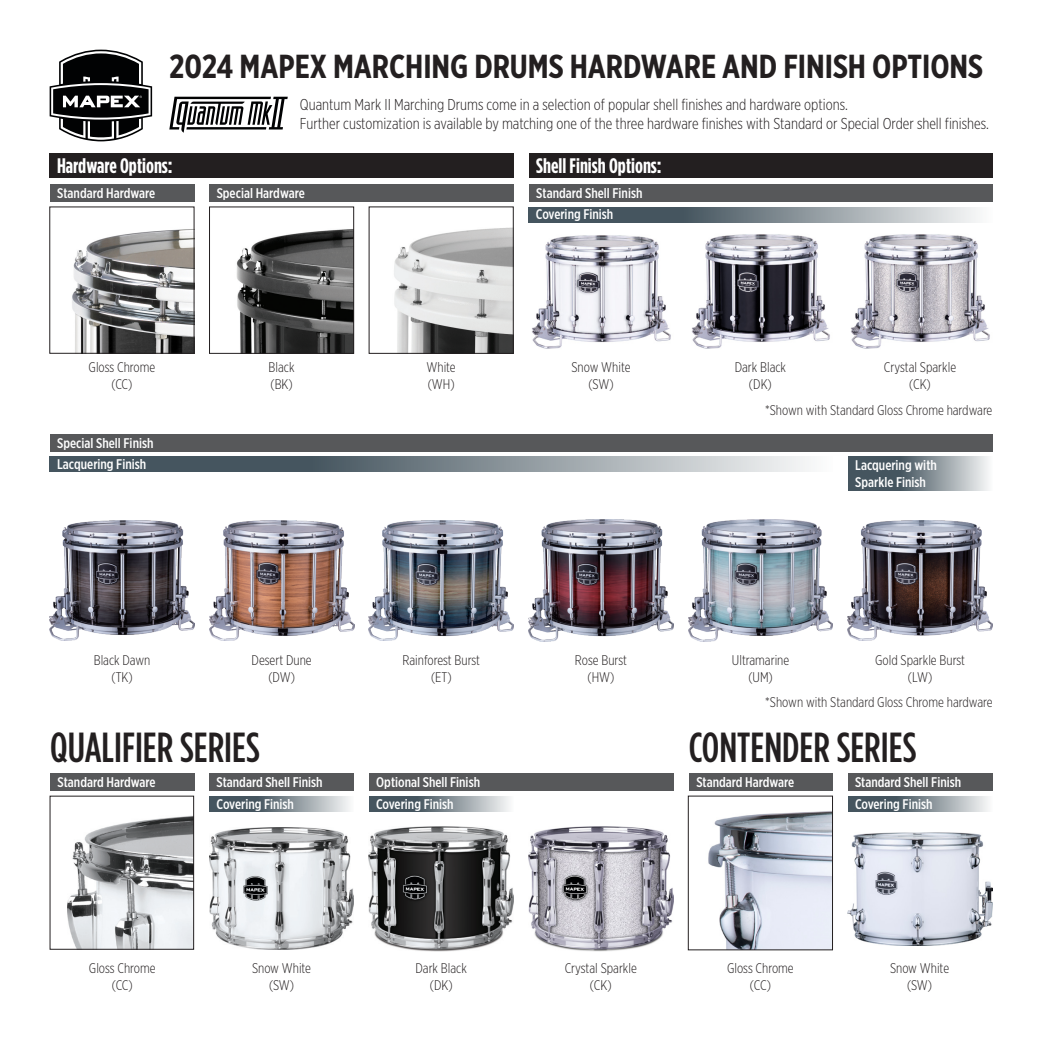
<style>
.page{position:relative;width:1042px;height:1042px;background:#fff}
.page>*{position:absolute;margin:0;border:0;box-sizing:border-box;transform-origin:0 0}
.t1{font:500 42px "Gotham Condensed";color:#231f20}
.t2{font:700 33.25px "Gotham X Narrow";color:#231f20}
.t3{font:700 21px "Gotham Condensed";color:#fff}
.t4{font:300 15.75px "Gotham X Narrow";color:#231f20}
.t5{font:300 14px "Gotham X Narrow";color:#231f20}
.t6{font:500 14px/16.8px "Gotham X Narrow";color:#fff}
</style>
<div class="page">
<svg style="left:50px;top:50px;width:102px;height:91px"></svg>
<svg style="left:169px;top:97px;width:119px;height:36px"></svg>
<div style="left:50px;top:153px;width:464px;height:25px;background:#231f20"></div>
<div style="left:529px;top:153px;width:463px;height:25px;background:#231f20"></div>
<img style="left:72px;top:229px;width:120px;height:122px">
<div style="left:49px;top:207px;width:145px;height:146px;border:1px solid #231f20"></div>
<img style="left:532px;top:235px;width:139px;height:114px">
<img style="left:692px;top:234px;width:138px;height:115px">
<img style="left:851px;top:234px;width:139px;height:115px">
<svg style="left:528px;top:207px;width:450px;height:15px;background:#7e8990"></svg>
<div style="left:529px;top:184px;width:463px;height:18px;background:#57585a"></div>
<div style="left:209px;top:184px;width:305px;height:18px;background:#57585a"></div>
<div style="left:50px;top:184px;width:144px;height:18px;background:#57585a"></div>
<img style="left:236px;top:229px;width:116px;height:123px">
<div style="left:209px;top:207px;width:145px;height:147px;border:1px solid #231f20"></div>
<img style="left:394px;top:227px;width:117px;height:125px">
<div style="left:369px;top:207px;width:144px;height:147px;border:1px solid #231f20"></div>
<div style="left:50px;top:434px;width:942px;height:17px;background:#57585a"></div>
<img style="left:50px;top:520px;width:144px;height:121px">
<img style="left:209px;top:520px;width:145px;height:121px">
<svg style="left:50px;top:456px;width:759px;height:16px;background:#7e8990"></svg>
<svg style="left:848px;top:456px;width:141px;height:35px;background:#7c878e"></svg>
<img style="left:528px;top:519px;width:145px;height:123px">
<img style="left:369px;top:520px;width:145px;height:120px">
<img style="left:688px;top:520px;width:145px;height:121px">
<img style="left:848px;top:520px;width:144px;height:121px">
<svg style="left:209px;top:796px;width:141px;height:15px;background:#7e8990"></svg>
<svg style="left:369px;top:796px;width:140px;height:15px;background:#7e8990"></svg>
<svg style="left:848px;top:796px;width:140px;height:15px;background:#7e8990"></svg>
<img style="left:209px;top:827px;width:144px;height:123px">
<img style="left:847px;top:832px;width:145px;height:114px">
<img style="left:369px;top:826px;width:144px;height:125px">
<img style="left:528px;top:826px;width:145px;height:125px">
<div style="left:209px;top:773px;width:145px;height:18px;background:#57585a"></div>
<div style="left:369px;top:773px;width:304px;height:18px;background:#57585a"></div>
<div style="left:847px;top:773px;width:145px;height:18px;background:#57585a"></div>
<div style="left:50px;top:773px;width:144px;height:18px;background:#57585a"></div>
<div style="left:689px;top:773px;width:144px;height:18px;background:#57585a"></div>
<img style="left:67px;top:815px;width:125px;height:132px">
<div style="left:50px;top:796px;width:144px;height:153px;border:1px solid #231f20"></div>
<img style="left:708px;top:811px;width:123px;height:137px">
<div style="left:688px;top:796px;width:145px;height:154px;border:1px solid #231f20"></div>
<p class="t2" style="left:169px;top:46px;width:815px">2024 MAPEX MARCHING DRUMS HARDWARE AND FINISH OPTIONS</p>
<p class="t4" style="left:300px;top:95px;width:549px">Quantum Mark II Marching Drums come in a selection of popular shell finishes and hardware options.</p>
<p class="t4" style="left:300px;top:114px;width:690px">Further customization is available by matching one of the three hardware finishes with Standard or Special Order shell finishes.</p>
<p class="t3" style="left:57px;top:153px;width:117px">Hardware Options:</p>
<p class="t3" style="left:536px;top:153px;width:127px">Shell Finish Options:</p>
<p class="t6" style="left:57px;top:184px;width:99px">Standard Hardware</p>
<p class="t6" style="left:217px;top:184px;width:90px">Special Hardware</p>
<p class="t6" style="left:536px;top:184px;width:108px">Standard Shell Finish</p>
<p class="t5" style="left:89px;top:359px;width:68px">Gloss Chrome</p>
<p class="t5" style="left:111px;top:376px;width:23px">(CC)</p>
<p class="t6" style="left:57px;top:434px;width:98px">Special Shell Finish</p>
<p class="t5" style="left:269px;top:359px;width:27px">Black</p>
<p class="t5" style="left:270px;top:376px;width:24px">(BK)</p>
<p class="t5" style="left:426px;top:359px;width:31px">White</p>
<p class="t5" style="left:428px;top:376px;width:28px">(WH)</p>
<p class="t6" style="left:536px;top:206px;width:79px">Covering Finish</p>
<p class="t5" style="left:571px;top:359px;width:61px">Snow White</p>
<p class="t5" style="left:588px;top:376px;width:27px">(SW)</p>
<p class="t5" style="left:884px;top:359px;width:74px">Crystal Sparkle</p>
<p class="t5" style="left:909px;top:376px;width:23px">(CK)</p>
<p class="t5" style="left:765px;top:402px;width:229px">*Shown with Standard Gloss Chrome hardware</p>
<p class="t5" style="left:734px;top:359px;width:53px">Dark Black</p>
<p class="t5" style="left:749px;top:376px;width:24px">(DK)</p>
<p class="t6" style="left:57px;top:456px;width:91px">Lacquering Finish</p>
<p class="t6" style="left:855px;top:457px;width:83px">Lacquering with<br>Sparkle Finish</p>
<p class="t5" style="left:94px;top:651px;width:58px">Black Dawn</p>
<p class="t5" style="left:111px;top:668px;width:23px">(TK)</p>
<p class="t5" style="left:252px;top:652px;width:62px">Desert Dune</p>
<p class="t5" style="left:268px;top:668px;width:28px">(DW)</p>
<p class="t5" style="left:402px;top:651px;width:79px">Rainforest Burst</p>
<p class="t5" style="left:431px;top:668px;width:22px">(ET)</p>
<p class="t5" style="left:575px;top:651px;width:54px">Rose Burst</p>
<p class="t5" style="left:587px;top:668px;width:28px">(HW)</p>
<p class="t5" style="left:732px;top:651px;width:59px">Ultramarine</p>
<p class="t5" style="left:748px;top:668px;width:26px">(UM)</p>
<p class="t5" style="left:875px;top:652px;width:92px">Gold Sparkle Burst</p>
<p class="t5" style="left:908px;top:668px;width:26px">(LW)</p>
<p class="t5" style="left:765px;top:694px;width:229px">*Shown with Standard Gloss Chrome hardware</p>
<p class="t1" style="left:50px;top:723px;width:211px">QUALIFIER SERIES</p>
<p class="t1" style="left:689px;top:723px;width:229px">CONTENDER SERIES</p>
<p class="t6" style="left:58px;top:773px;width:99px">Standard Hardware</p>
<p class="t6" style="left:217px;top:773px;width:108px">Standard Shell Finish</p>
<p class="t6" style="left:376px;top:773px;width:105px">Optional Shell Finish</p>
<p class="t6" style="left:696px;top:773px;width:99px">Standard Hardware</p>
<p class="t6" style="left:855px;top:773px;width:108px">Standard Shell Finish</p>
<p class="t5" style="left:89px;top:960px;width:68px">Gloss Chrome</p>
<p class="t5" style="left:112px;top:977px;width:23px">(CC)</p>
<p class="t6" style="left:217px;top:795px;width:79px">Covering Finish</p>
<p class="t6" style="left:376px;top:795px;width:79px">Covering Finish</p>
<p class="t6" style="left:855px;top:795px;width:79px">Covering Finish</p>
<p class="t5" style="left:252px;top:960px;width:61px">Snow White</p>
<p class="t5" style="left:269px;top:977px;width:27px">(SW)</p>
<p class="t5" style="left:415px;top:960px;width:53px">Dark Black</p>
<p class="t5" style="left:430px;top:977px;width:24px">(DK)</p>
<p class="t5" style="left:565px;top:960px;width:74px">Crystal Sparkle</p>
<p class="t5" style="left:590px;top:977px;width:23px">(CK)</p>
<p class="t5" style="left:727px;top:960px;width:68px">Gloss Chrome</p>
<p class="t5" style="left:750px;top:977px;width:23px">(CC)</p>
<p class="t5" style="left:890px;top:960px;width:61px">Snow White</p>
<p class="t5" style="left:907px;top:977px;width:27px">(SW)</p>
</div>
